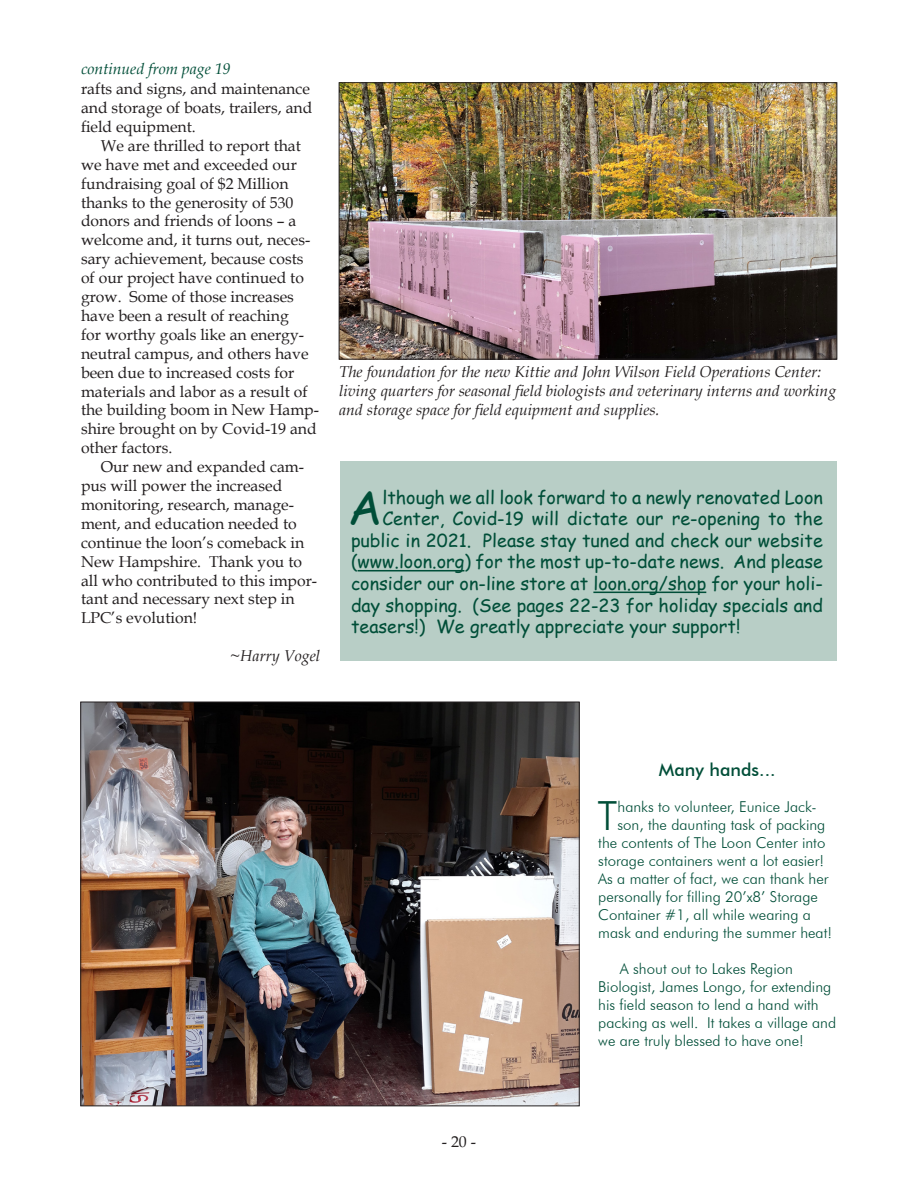
<style>
.page{position:relative;width:918px;height:1188px;background:#fff}
.page>*{position:absolute;margin:0;border:0;box-sizing:border-box;transform-origin:0 0}
.t1{font:47.1px "Comic Sans MS";color:#004e38}
.t2{font:300 40.2px "Futura BT";color:#004e38}
.t3{font:18px "Comic Sans MS";color:#004e38}
.t4{font:500 18px "Futura BT";color:#004e38}
.t5{font:15.75px/18.9px "Book Antiqua";color:#231f20}
.t6{font:italic 15.75px/18.9px "Book Antiqua";color:#231f20}
.t7{font:italic 15.75px "Book Antiqua";color:#004e38}
.t8{font:300 15px/18px "Futura BT";color:#004e38}
</style>
<div class="page">
<img style="left:341px;top:85px;width:494px;height:272px">
<div style="left:339px;top:83px;width:498px;height:276px;border:1px solid #231f20"></div>
<div style="left:340px;top:461px;width:496px;height:200px;background:#b8cec6"></div>
<hr style="left:358px;top:570px;width:106px;height:1px;background:#004e38">
<hr style="left:593px;top:592px;width:113px;height:1px;background:#004e38">
<img style="left:83px;top:704px;width:494px;height:400px">
<p class="t7" style="left:81px;top:58px;width:151px">continued from page 19</p>
<p class="t5" style="left:81px;top:79px;width:233px">rafts and signs, and maintenance and storage of boats, trailers, and field equipment.</p>
<p class="t5" style="left:81px;top:136px;width:239px;text-indent:20px">We are thrilled to report that we have met and exceeded our fundraising goal of $2 Million thanks to the generosity of 530 donors and friends of loons – a welcome and, it turns out, neces&shy;sary achievement, because costs of our project have continued to grow. Some of those increases have been a result of reaching<br>for worthy goals like an energy&shy;neutral campus, and others have been due to increased costs for materials and labor as a result of the building boom in New Hamp&shy;shire brought on by Covid-19 and other factors.</p>
<p class="t5" style="left:81px;top:457px;width:238px;text-indent:20px">Our new and expanded cam&shy;pus will power the increased monitoring, research, manage&shy;ment, and education needed to continue the loon’s comeback in<br>New Hampshire. Thank you to all who contributed to this impor&shy;tant and necessary next step in<br>LPC’s evolution!</p>
<p class="t6" style="left:231px;top:646px;width:91px">~Harry Vogel</p>
<p class="t6" style="left:339px;top:362px;width:499px">The foundation for the new Kittie and John Wilson Field Operations Center: living quarters for seasonal field biologists and veterinary interns and working and storage space for field equipment and supplies.</p>
<p class="t1" style="left:348px;top:473px;width:36px">A</p>
<p class="t3" style="left:382px;top:484px;width:442px">lthough we all look forward to a newly renovated Loon</p>
<p class="t3" style="left:382px;top:505px;width:442px">Center, Covid-19 will dictate our re-opening to the</p>
<p class="t3" style="left:351px;top:527px;width:473px">public in 2021. Please stay tuned and check our website</p>
<p class="t3" style="left:351px;top:548px;width:473px">(www.loon.org) for the most up-to-date news. And please</p>
<p class="t3" style="left:351px;top:570px;width:473px">consider our on-line store at loon.org/shop for your holi-</p>
<p class="t3" style="left:351px;top:592px;width:473px">day shopping. (See pages 22-23 for holiday specials and</p>
<p class="t3" style="left:351px;top:613px;width:391px">teasers!) We greatly appreciate your support!</p>
<p class="t5" style="left:442px;top:1132px;width:36px">- 20 -</p>
<p class="t4" style="left:659px;top:758px;width:118px">Many hands...</p>
<p class="t2" style="left:598px;top:791px;width:21px">T</p>
<p class="t8" style="left:618px;top:797px;width:201px">hanks to volunteer, Eunice Jack-</p>
<p class="t8" style="left:618px;top:815px;width:209px">son, the daunting task of packing</p>
<p class="t8" style="left:598px;top:833px;width:229px">the contents of The Loon Center into</p>
<p class="t8" style="left:598px;top:851px;width:227px">storage containers went a lot easier!</p>
<p class="t8" style="left:598px;top:869px;width:232px">As a matter of fact, we can thank her</p>
<p class="t8" style="left:598px;top:887px;width:221px">personally for filling 20’x8’ Storage</p>
<p class="t8" style="left:598px;top:905px;width:214px">Container #1, all while wearing a</p>
<p class="t8" style="left:598px;top:923px;width:235px">mask and enduring the summer heat!</p>
<p class="t8" style="left:598px;top:959px;width:239px;text-indent:22px">A shout out to Lakes Region Biologist, James Longo, for extending his field season to lend a hand with packing as well. It takes a village and we are truly blessed to have one!</p>
</div>
